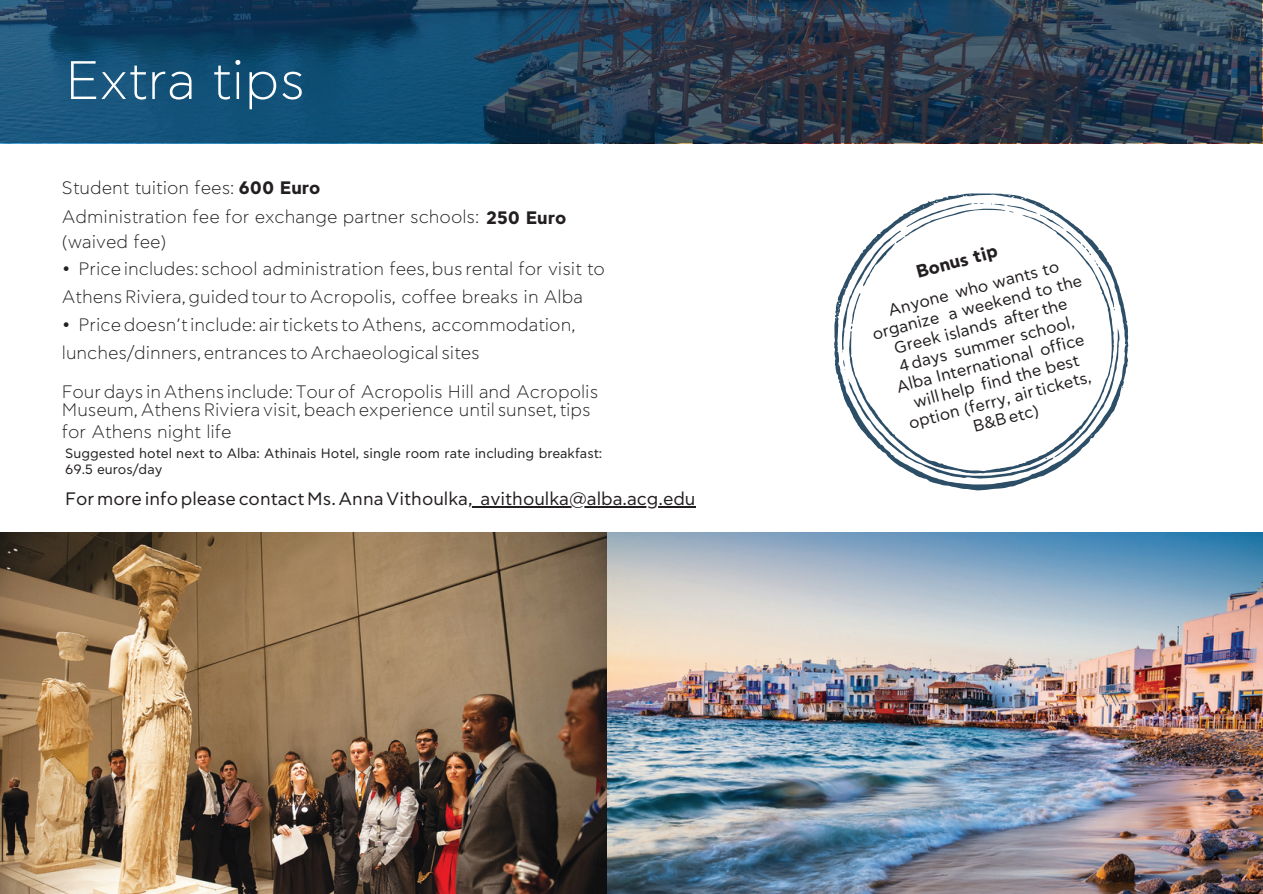
<style>
.page{position:relative;width:1263px;height:894px;background:#fff}
.page>*{position:absolute;margin:0;border:0;box-sizing:border-box;transform-origin:0 0}
.t1{font:300 54px "CF Asty Std";color:#fff}
.t2{font:300 18px/28px "CF Asty Std";color:#231f20}
.t3{font:18px "CF Asty Std";color:#231f20}
.t4{font:700 18px "CF Asty Std";color:#231f20}
.t5{font:16.5px/19px "CF Asty Std";color:#231f20;text-align:center}
.t6{font:13.5px/15.8px "CF Asty Std";color:#231f20}
.s1{font-weight:700}
</style>
<div class="page">
<img style="left:0;top:532px;width:608px;height:361px">
<img style="left:608px;top:532px;width:654px;height:361px">
<svg style="left:0;top:0;width:1261px;height:142px"></svg>
<svg style="left:834px;top:193px;width:295px;height:297px"></svg>
<hr style="left:468px;top:506px;width:228px;height:1px;background:#231f20">
<p class="t1" style="left:65px;top:56px;width:241px">Extra tips</p>
<p class="t2" style="left:62px;top:174px;width:260px">Student tuition fees: <span class="s1">600 Euro</span></p>
<p class="t2" style="left:62px;top:203px;width:506px">Administration fee for exchange partner schools: <span class="s1">250 Euro</span></p>
<p class="t2" style="left:62px;top:228px;width:106px">(waived fee)</p>
<p class="t2" style="left:62px;top:255px;width:545px">• Priceincludes: school administration fees,bus rental for visit to<br>AthensRiviera,guidedtourtoAcropolis, coffee breaks in Alba</p>
<p class="t2" style="left:62px;top:312px;width:515px">• Pricedoesn’tinclude: airtickets toAthens, accommodation,</p>
<p class="t2" style="left:62px;top:339px;width:419px">lunches/dinners,entrances toArchaeological sites</p>
<p class="t2" style="left:62px;top:378px;width:538px">Fourdays inAthens include:Tourof Acropolis Hill and Acropolis</p>
<p class="t2" style="left:62px;top:396px;width:530px">Museum,AthensRiviera visit,beachexperience until sunset,tips</p>
<p class="t2" style="left:62px;top:418px;width:171px">for Athens night life</p>
<p class="t6" style="left:65px;top:446px;width:539px">Suggested hotel next to Alba: Athinais Hotel, single room rate including breakfast:<br>69.5 euros/day</p>
<p class="t3" style="left:65px;top:490px;width:632px">Formore infoplease contact Ms.Anna Vithoulka, avithoulka@alba.acg.edu</p>
<p class="t4" style="left:914px;top:264px;width:85px;rotate:-15deg">Bonus tip</p>
<p class="t5" style="left:866px;top:308px;width:217px;rotate:-15deg">Anyone who wants to organize a weekend to the<br>Greek islands afterthe</p>
<p class="t5" style="left:890px;top:361px;width:195px;rotate:-15deg">4days summer school,<br>Alba International office</p>
<p class="t5" style="left:902px;top:397px;width:189px;rotate:-15deg">will help find the best option (ferry, airtickets,</p>
<p class="t5" style="left:971px;top:418px;width:69px;rotate:-15deg">B&amp;Betc)</p>
</div>
